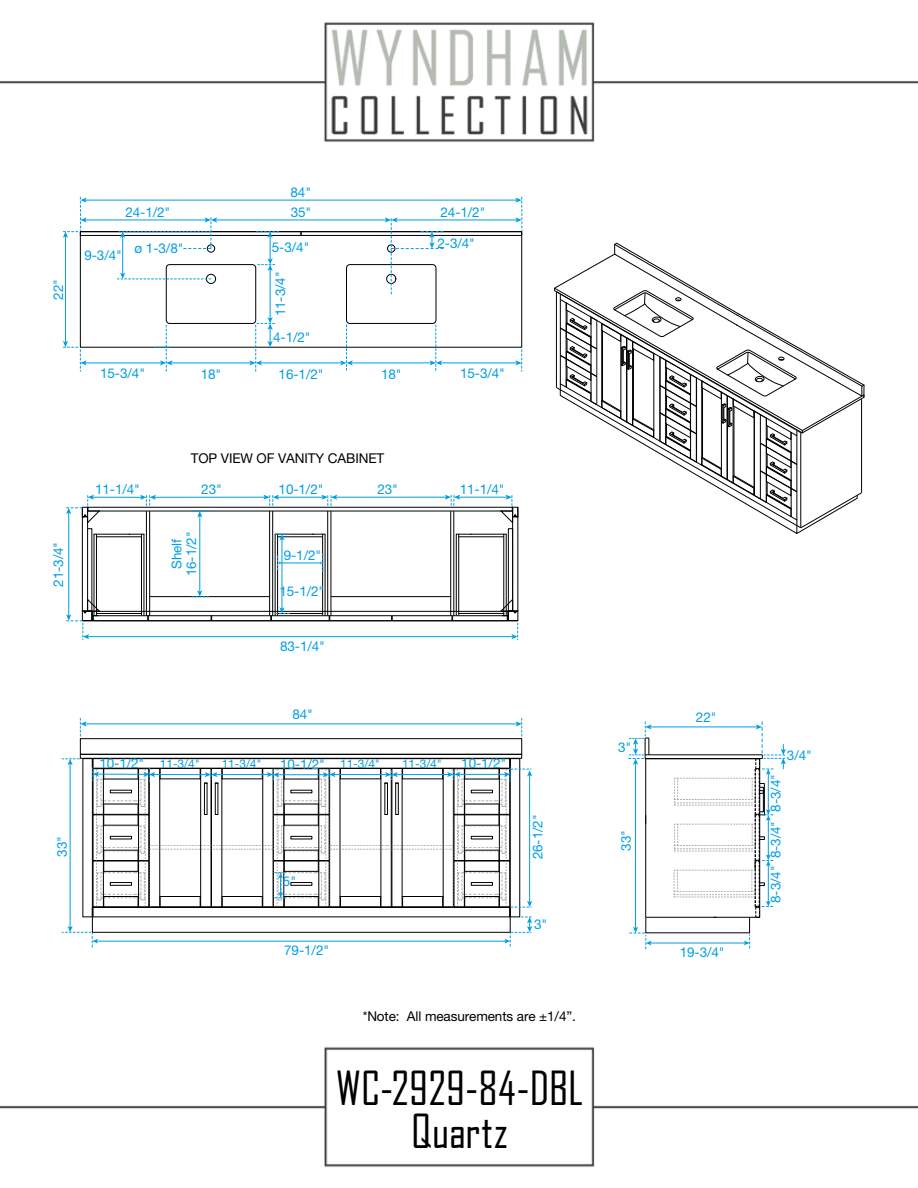
<style>
.page{position:relative;width:918px;height:1188px;background:#fff}
.page>*{position:absolute;margin:0;border:0;box-sizing:border-box;transform-origin:0 0}
.t1{font:45px/44px "Agency FB";letter-spacing:.005em;color:#000;text-align:center}
.t2{font:13.5px "Helvetica Neue LT Std";letter-spacing:-.005em;color:#009ee3}
.t3{font:13.5px "Helvetica Neue LT Std";letter-spacing:-.005em;color:#000}
.t4{font:12px "Helvetica Neue LT Std";color:#009ee3}
.s1{font-size:12px}
</style>
<div class="page">
<img style="left:0;top:22px;width:918px;height:1145px">
<div style="left:206px;top:274px;width:10px;height:10px;border:1px solid #000;border-radius:50%"></div>
<div style="left:80px;top:738px;width:442px;height:17px;border:1px solid #000"></div>
<div style="left:80px;top:231px;width:442px;height:117px;border:1px solid #000"></div>
<div style="left:80px;top:231px;width:221px;height:5px;border:1px solid #000"></div>
<div style="left:301px;top:231px;width:221px;height:5px;border:1px solid #000"></div>
<div style="left:166px;top:264px;width:90px;height:60px;border:1px solid #000;border-radius:3px"></div>
<div style="left:346px;top:264px;width:90px;height:60px;border:1px solid #000;border-radius:3px"></div>
<div style="left:92px;top:758px;width:419px;height:11px;border:1px solid #000"></div>
<div style="left:510px;top:758px;width:10px;height:159px;border:1px solid #000"></div>
<div style="left:83px;top:758px;width:10px;height:159px;border:1px solid #000"></div>
<hr style="left:645px;top:754px;width:117px;height:1px;background:#000">
<hr style="left:646px;top:758px;width:114px;height:1px;background:#000">
<hr style="left:645px;top:759px;width:1px;height:158px;background:#000">
<div style="left:207px;top:244px;width:8px;height:9px;border:1px solid #000;border-radius:50%"></div>
<hr style="left:85px;top:200px;width:432px;height:1px;background:#009ee3">
<hr style="left:396px;top:220px;width:121px;height:1px;background:#009ee3">
<svg style="left:515px;top:197px;width:7px;height:34px"></svg>
<hr style="left:85px;top:220px;width:121px;height:1px;background:#009ee3">
<hr style="left:85px;top:724px;width:432px;height:1px;background:#009ee3">
<svg style="left:516px;top:718px;width:6px;height:18px"></svg>
<svg style="left:80px;top:718px;width:7px;height:18px"></svg>
<hr style="left:65px;top:236px;width:1px;height:107px;background:#009ee3">
<svg style="left:62px;top:197px;width:25px;height:41px"></svg>
<hr style="left:270px;top:269px;width:1px;height:50px;background:#009ee3">
<hr style="left:215px;top:220px;width:172px;height:1px;background:#009ee3">
<hr style="left:85px;top:363px;width:77px;height:1px;background:#009ee3">
<svg style="left:62px;top:341px;width:25px;height:30px"></svg>
<hr style="left:171px;top:363px;width:80px;height:1px;background:#009ee3">
<hr style="left:351px;top:363px;width:80px;height:1px;background:#009ee3">
<hr style="left:440px;top:363px;width:77px;height:1px;background:#009ee3">
<svg style="left:515px;top:350px;width:7px;height:21px"></svg>
<svg style="left:430px;top:325px;width:12px;height:46px"></svg>
<hr style="left:122px;top:236px;width:1px;height:38px;background:#009ee3">
<svg style="left:117px;top:273px;width:94px;height:7px"></svg>
<hr style="left:260px;top:363px;width:82px;height:1px;background:#009ee3">
<svg style="left:340px;top:325px;width:13px;height:46px"></svg>
<svg style="left:249px;top:317px;width:26px;height:54px"></svg>
<svg style="left:257px;top:231px;width:22px;height:40px"></svg>
<svg style="left:385px;top:217px;width:60px;height:77px"></svg>
<svg style="left:153px;top:325px;width:20px;height:46px"></svg>
<svg style="left:119px;top:217px;width:98px;height:32px"></svg>
<hr style="left:650px;top:727px;width:108px;height:1px;background:#009ee3">
<hr style="left:635px;top:763px;width:1px;height:166px;background:#009ee3">
<svg style="left:628px;top:722px;width:24px;height:43px"></svg>
<hr style="left:650px;top:943px;width:96px;height:1px;background:#009ee3">
<svg style="left:629px;top:927px;width:22px;height:22px"></svg>
<svg style="left:744px;top:935px;width:6px;height:13px"></svg>
<svg style="left:674px;top:722px;width:112px;height:196px"></svg>
<svg style="left:62px;top:759px;width:470px;height:188px"></svg>
<svg style="left:65px;top:494px;width:454px;height:146px"></svg>
<svg style="left:554px;top:242px;width:311px;height:293px"></svg>
<p class="t2" style="left:50px;top:300px;width:22px;rotate:-90deg">22"</p>
<p class="t2" style="left:291px;top:184px;width:22px">84"</p>
<p class="t2" style="left:125px;top:204px;width:46px">24-1/2"</p>
<p class="t2" style="left:291px;top:204px;width:22px">35"</p>
<p class="t2" style="left:84px;top:247px;width:39px">9-3/4"</p>
<p class="t2" style="left:135px;top:240px;width:50px">ø 1-3/8"</p>
<p class="t2" style="left:272px;top:239px;width:39px">5-3/4"</p>
<p class="t2" style="left:272px;top:316px;width:46px;rotate:-90deg">11-3/4"</p>
<p class="t2" style="left:273px;top:329px;width:39px">4-1/2"</p>
<p class="t2" style="left:441px;top:204px;width:46px">24-1/2"</p>
<p class="t2" style="left:438px;top:235px;width:39px">2-3/4"</p>
<p class="t2" style="left:100px;top:366px;width:46px">15-3/4"</p>
<p class="t2" style="left:201px;top:366px;width:22px">18"</p>
<p class="t2" style="left:279px;top:366px;width:46px">16-1/2"</p>
<p class="t2" style="left:381px;top:366px;width:22px">18"</p>
<p class="t2" style="left:460px;top:366px;width:46px">15-3/4"</p>
<p class="t2" style="left:50px;top:587px;width:46px;rotate:-90deg">21-3/4"</p>
<p class="t2" style="left:54px;top:857px;width:22px;rotate:-90deg">33"</p>
<p class="t3" style="left:191px;top:450px;width:195px">TOP VIEW OF VANITY CABINET</p>
<p class="t2" style="left:95px;top:481px;width:46px">11-1/4"</p>
<p class="t2" style="left:460px;top:481px;width:46px">11-1/4"</p>
<p class="t2" style="left:201px;top:482px;width:22px">23"</p>
<p class="t2" style="left:279px;top:481px;width:46px">10-1/2"</p>
<p class="t2" style="left:377px;top:482px;width:22px">23"</p>
<p class="t2" style="left:183px;top:576px;width:46px;rotate:-90deg">16-1/2"</p>
<p class="t2" style="left:169px;top:569px;width:32px;rotate:-90deg">Shelf</p>
<p class="t2" style="left:284px;top:547px;width:39px">9-1/2"</p>
<p class="t2" style="left:279px;top:583px;width:46px">15-1/2"</p>
<p class="t2" style="left:280px;top:638px;width:46px">83-1/4"</p>
<p class="t2" style="left:292px;top:707px;width:22px">84"</p>
<p class="t2" style="left:280px;top:756px;width:46px">10-1/2"</p>
<p class="t2" style="left:99px;top:755px;width:102px">10-1/2" <span class="s1">11-3/4"</span></p>
<p class="t4" style="left:222px;top:756px;width:41px">11-3/4"</p>
<p class="t4" style="left:340px;top:756px;width:41px">11-3/4"</p>
<p class="t4" style="left:402px;top:756px;width:41px">11-3/4"</p>
<p class="t2" style="left:461px;top:755px;width:46px">10-1/2"</p>
<p class="t2" style="left:283px;top:873px;width:15px">5"</p>
<p class="t2" style="left:284px;top:942px;width:46px">79-1/2"</p>
<p class="t2" style="left:530px;top:859px;width:46px;rotate:-90deg">26-1/2"</p>
<p class="t2" style="left:534px;top:916px;width:15px">3"</p>
<p class="t3" style="left:363px;top:1008px;width:215px">*Note: All measurements are ±1/4”.</p>
<h1 class="t1" style="left:336px;top:1065px;width:249px">WC-2929-84-DBL<br>Quartz</h1>
<p class="t2" style="left:618px;top:740px;width:15px">3"</p>
<p class="t2" style="left:618px;top:851px;width:22px;rotate:-90deg">33"</p>
<p class="t2" style="left:696px;top:709px;width:22px">22"</p>
<p class="t2" style="left:680px;top:944px;width:46px">19-3/4"</p>
<p class="t2" style="left:787px;top:747px;width:26px">3/4"</p>
<p class="t2" style="left:768px;top:812px;width:39px;rotate:-90deg">8-3/4"</p>
<p class="t2" style="left:768px;top:858px;width:39px;rotate:-90deg">8-3/4"</p>
<p class="t2" style="left:768px;top:903px;width:39px;rotate:-90deg">8-3/4"</p>
</div>
